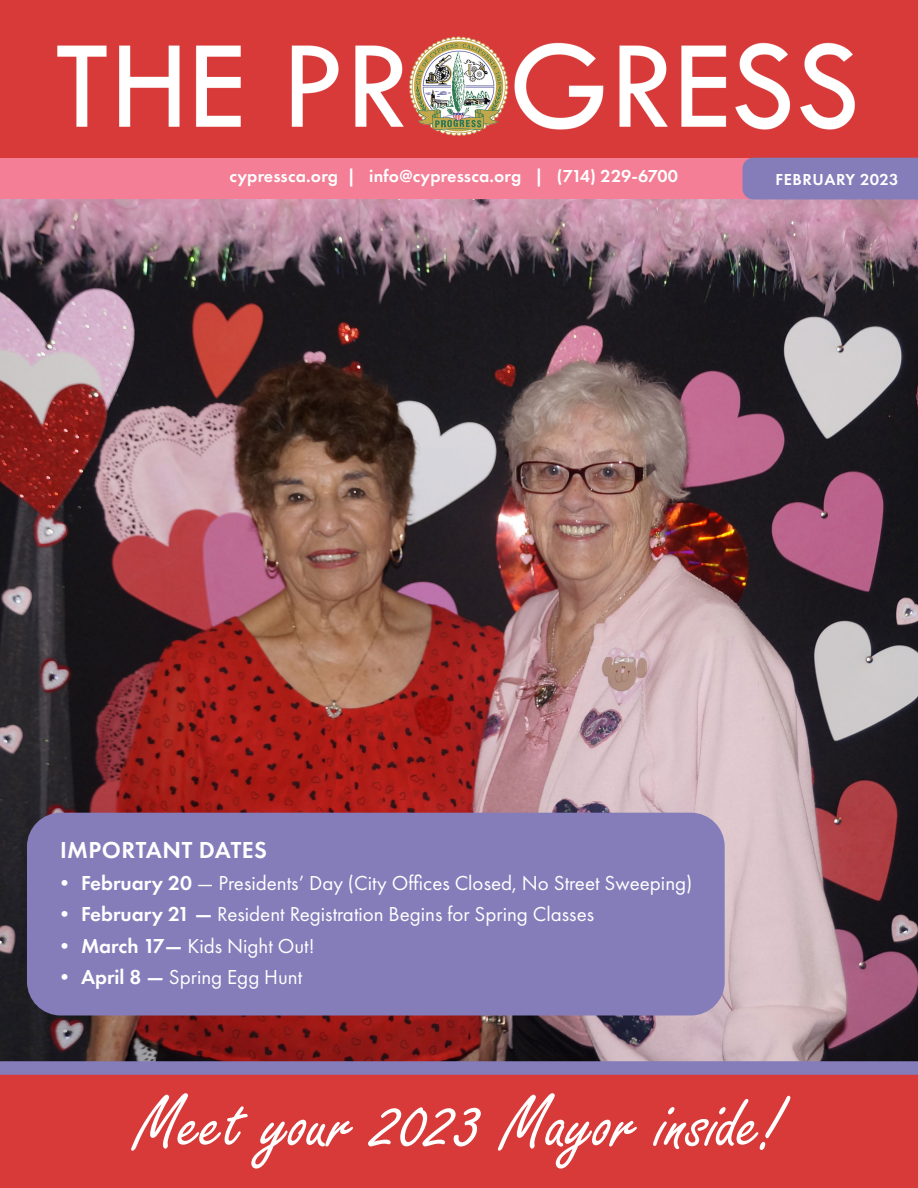
<style>
.page{position:relative;width:918px;height:1188px;background:#fff}
.page>*{position:absolute;margin:0;border:0;box-sizing:border-box;transform-origin:0 0}
.t1{font:79.5px "Freestyle Script";color:#fff}
.t2{font:600 24px "Futura PT";letter-spacing:.02em;color:#fff}
.t3{font:21px "Futura PT";color:#fff}
.t4{font:600 18px "Futura PT";letter-spacing:.01em;color:#fff}
.t5{font:600 16.5px "Futura PT";letter-spacing:.035em;color:#fff}
.s1{font-weight:600}
</style>
<div class="page">
<img style="left:0;top:199px;width:918px;height:862px">
<div style="left:0;top:0;width:918px;height:158px;background:#d83a3a"></div>
<img style="left:57px;top:36px;width:798px;height:100px">
<div style="left:0;top:158px;width:918px;height:41px;background:#f37e95"></div>
<div style="left:742px;top:158px;width:176px;height:41px;background:#857cba"></div>
<div style="left:0;top:1066px;width:918px;height:122px;background:#d83a3a"></div>
<div style="left:27px;top:813px;width:698px;height:202px;background:#857cba;border-radius:34px"></div>
<div style="left:0;top:1061px;width:918px;height:14px;background:#857cba"></div>
<p class="t4" style="left:230px;top:165px;width:450px">cypressca.org | info@cypressca.org | (714) 229-6700</p>
<p class="t5" style="left:775px;top:169px;width:125px">FEBRUARY 2023</p>
<p class="t2" style="left:60px;top:835px;width:209px">IMPORTANT DATES</p>
<p class="t3" style="left:54px;top:870px;width:640px"><span class="s1">• February 20</span> — Presidents’ Day (City Offices Closed, No Street Sweeping)</p>
<p class="t3" style="left:54px;top:902px;width:542px"><span class="s1">• February 21 —</span> Resident Registration Begins for Spring Classes</p>
<p class="t3" style="left:54px;top:933px;width:262px"><span class="s1">• March 17—</span> Kids Night Out!</p>
<p class="t3" style="left:54px;top:965px;width:250px"><span class="s1">• April 8 —</span> Spring Egg Hunt</p>
<p class="t1" style="left:136px;top:1080px;width:648px">Meet your 2023 Mayor inside!</p>
</div>
